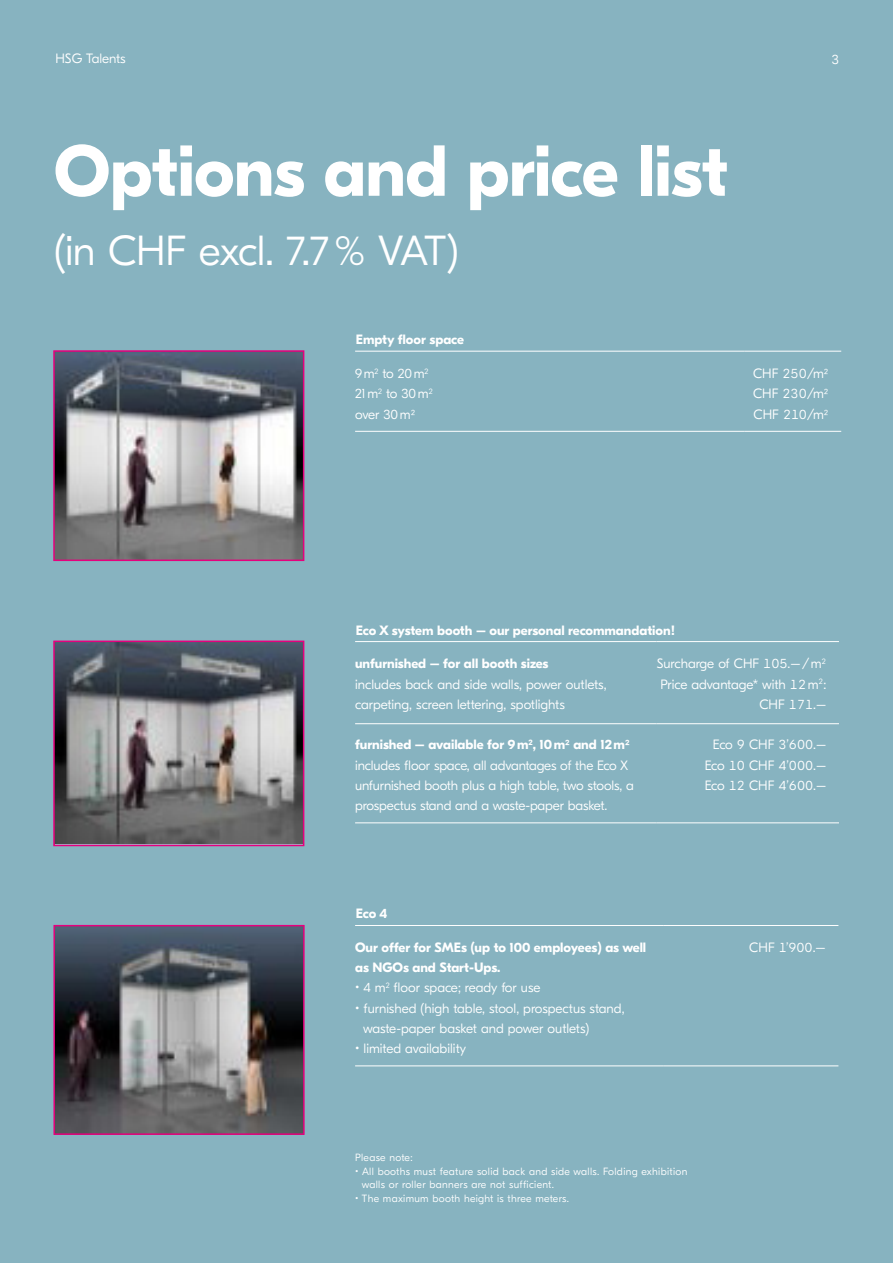
<style>
.page{position:relative;width:893px;height:1263px;background:#87b3c0}
.page>*{position:absolute;margin:0;border:0;box-sizing:border-box;transform-origin:0 0}
.t1{font:700 72px "GT Eesti Pro Display";letter-spacing:-.01em;color:#fff}
.t2{font:300 42px "GT Eesti Pro Display";letter-spacing:-.025em;color:#fff}
.t3{font:300 13.5px/20.2px "GT Eesti Pro Display";color:#fff}
.t4{font:700 13.5px/20.2px "GT Eesti Pro Display";color:#fff}
.t5{font:300 13.5px/20.2px "GT Eesti Pro Display";letter-spacing:-.025em;color:#fff}
.t6{font:300 10.5px/13.5px "GT Eesti Pro Display";letter-spacing:.03em;color:#fff}
.s1{font-weight:700}
</style>
<div class="page">
<img style="left:56px;top:353px;width:245px;height:205px">
<div style="left:53px;top:350px;width:251px;height:211px;border:2px solid #e6007d"></div>
<img style="left:56px;top:643px;width:245px;height:200px">
<div style="left:53px;top:640px;width:251px;height:206px;border:2px solid #e6007d"></div>
<img style="left:56px;top:928px;width:246px;height:204px">
<div style="left:53px;top:925px;width:252px;height:210px;border:2px solid #e6007d"></div>
<hr style="left:355px;top:925px;width:309px;height:1px;background:#fff">
<hr style="left:664px;top:925px;width:174px;height:1px;background:#fff">
<hr style="left:355px;top:1065px;width:309px;height:1px;background:#fff">
<hr style="left:664px;top:1065px;width:174px;height:1px;background:#fff">
<hr style="left:355px;top:641px;width:301px;height:1px;background:#fff">
<hr style="left:656px;top:641px;width:183px;height:1px;background:#fff">
<hr style="left:355px;top:723px;width:301px;height:1px;background:#fff">
<hr style="left:656px;top:723px;width:183px;height:1px;background:#fff">
<hr style="left:355px;top:822px;width:301px;height:1px;background:#fff">
<hr style="left:656px;top:822px;width:183px;height:1px;background:#fff">
<hr style="left:355px;top:431px;width:389px;height:1px;background:#fff">
<hr style="left:744px;top:431px;width:97px;height:1px;background:#fff">
<hr style="left:355px;top:351px;width:389px;height:1px;background:#fff">
<hr style="left:744px;top:351px;width:97px;height:1px;background:#fff">
<p class="t3" style="left:55px;top:49px;width:72px">HSG Talents</p>
<p class="t3" style="left:832px;top:50px;width:9px">3</p>
<h1 class="t1" style="left:54px;top:131px;width:675px">Options and price list</h1>
<h2 class="t2" style="left:54px;top:227px;width:406px">(in CHF excl. 7.7% VAT)</h2>
<p class="t4" style="left:356px;top:330px;width:110px">Empty floor space</p>
<p class="t5" style="left:355px;top:364px;width:79px">9m<sup>2</sup> to 20m<sup>2<br></sup>21m<sup>2</sup> to 30m<sup>2 </sup>over 30m2</p>
<p class="t3" style="left:753px;top:364px;width:77px;text-align:justify">CHF 250/m2<br>CHF 230/m2<br>CHF 210/m2</p>
<p class="t4" style="left:356px;top:620px;width:321px">Eco X system booth – our personal recommandation!</p>
<p class="t4" style="left:355px;top:654px;width:195px">unfurnished – for all booth sizes</p>
<p class="t3" style="left:355px;top:674px;width:253px">includes back and side walls, power outlets, carpeting, screen lettering, spotlights</p>
<p class="t3" style="left:657px;top:654px;width:171px;text-align:right">Surcharge of CHF 105.–/m<sup>2<br></sup>Price advantage* with 12m<sup>2</sup>:<br>CHF 171.–</p>
<p class="t3" style="left:355px;top:735px;width:280px"><span class="s1">furnished – available for 9m</span><sup>2</sup><span class="s1">, 10m2 and 12m2 </span>includes floor space, all advantages of the Eco X unfurnished booth plus a high table, two stools, a prospectus stand and a waste-paper basket.</p>
<p class="t3" style="left:705px;top:735px;width:123px;text-align:center">Eco 9 CHF 3’600.–<br>Eco 10 CHF 4’000.–<br>Eco 12 CHF 4’600.–</p>
<p class="t4" style="left:356px;top:904px;width:33px">Eco 4</p>
<p class="t4" style="left:355px;top:937px;width:293px">Our offer for SMEs (up to 100 employees) as well as NGOs and Start-Ups.</p>
<p class="t3" style="left:355px;top:978px;width:187px">• 4 m<sup>2</sup> floor space; ready for use</p>
<p class="t3" style="left:363px;top:998px;width:263px;text-indent:-8px">• furnished (high table, stool, prospectus stand, waste-paper basket and power outlets)</p>
<p class="t3" style="left:355px;top:1039px;width:112px">• limited availability</p>
<p class="t6" style="left:355px;top:1151px;width:59px">Please note:</p>
<p class="t6" style="left:362px;top:1164px;width:327px;text-indent:-7px">• All booths must feature solid back and side walls. Folding exhibition walls or roller banners are not sufficient.</p>
<p class="t6" style="left:355px;top:1191px;width:215px">• The maximum booth height is three meters.</p>
<p class="t3" style="left:749px;top:937px;width:78px">CHF 1’900.–</p>
</div>
